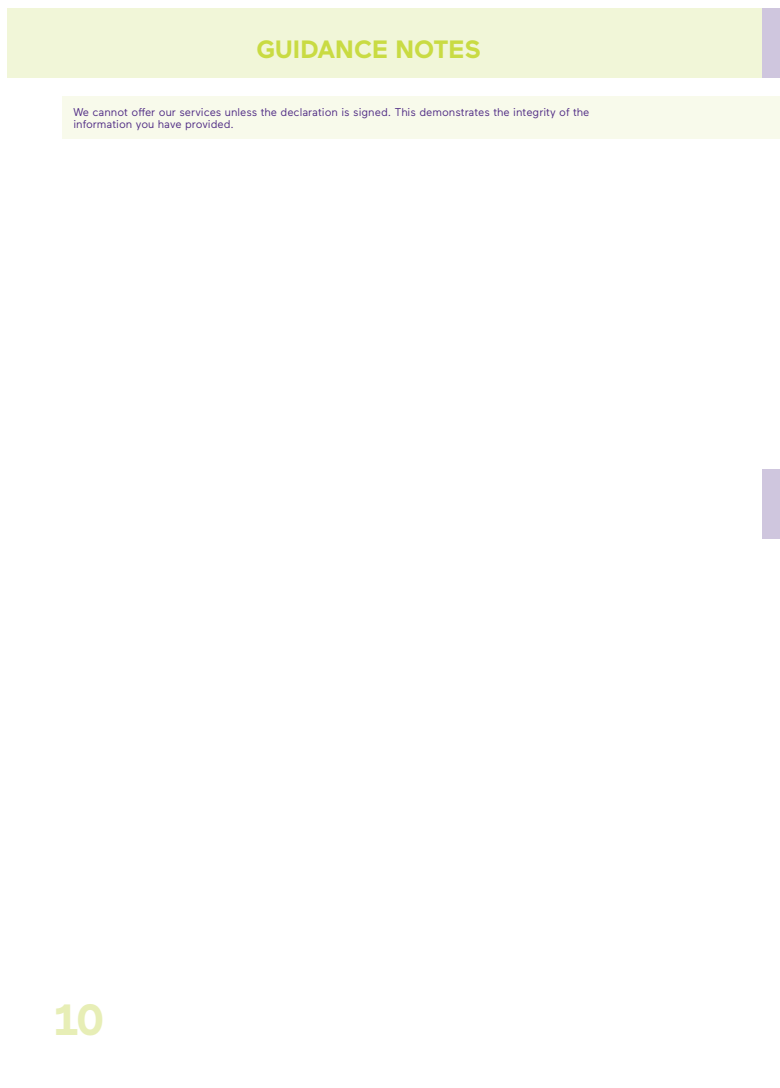
<style>
.page{position:relative;width:780px;height:1088px;background:#fff}
.page>*{position:absolute;margin:0;border:0;box-sizing:border-box;transform-origin:0 0}
.t1{font:700 43.62px "Maax";color:#e7eeb6}
.Section_Heading{font:700 25px "Maax";color:#c9db43}
.Body_Copy{font:11.25px/12.5px "Maax";color:#522e86}
</style>
<div class="page">
<div style="left:8px;top:8px;width:754px;height:69px;background:#f1f6d8"></div>
<div style="left:63px;top:96px;width:717px;height:43px;background:#f8faeb"></div>
<div style="left:762px;top:8px;width:18px;height:69px;background:#cfc6de"></div>
<div style="left:762px;top:469px;width:18px;height:69px;background:#cfc6de"></div>
<p class="Section_Heading" style="left:256px;top:36px;width:226px">GUIDANCE NOTES</p>
<p class="Body_Copy" style="left:73px;top:105px;width:517px">We cannot offer our services unless the declaration is signed. This demonstrates the integrity of the information you have provided.</p>
<h1 class="t1" style="left:53px;top:996px;width:53px">10</h1>
</div>
